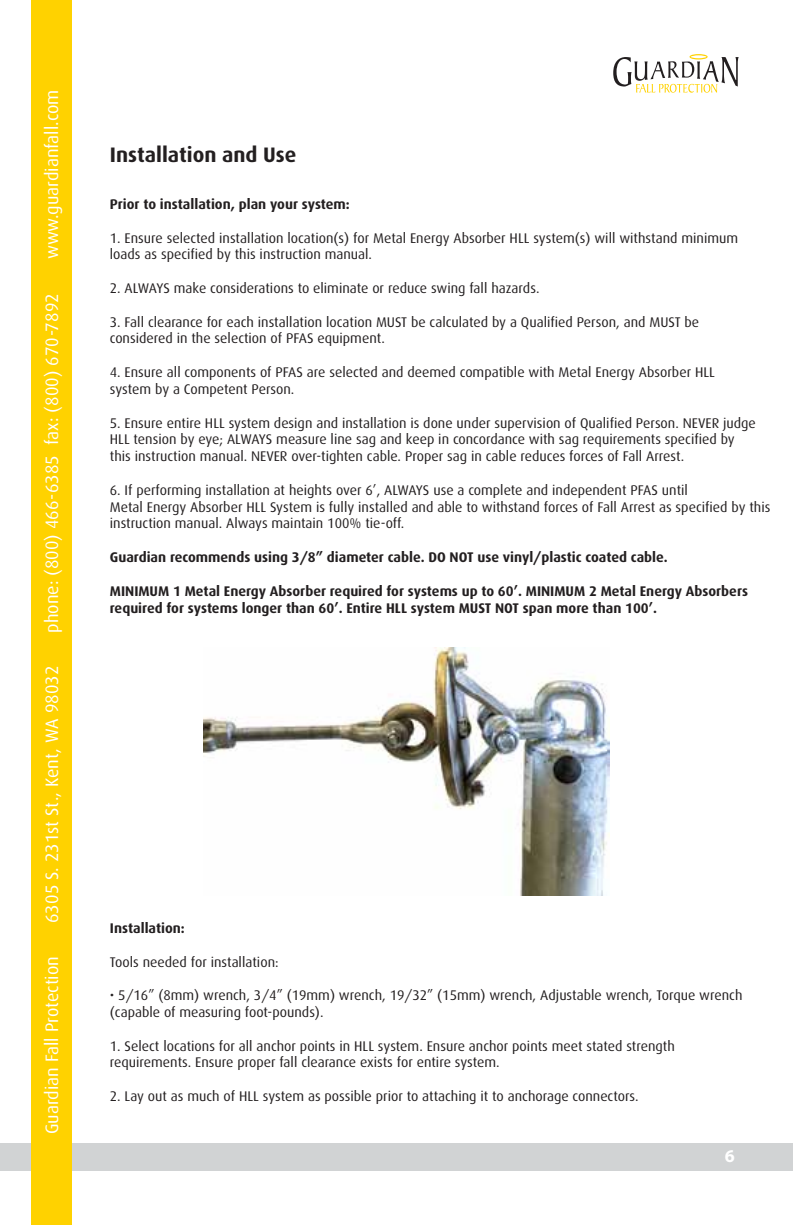
<style>
.page{position:relative;width:793px;height:1225px;background:#fff}
.page>*{position:absolute;margin:0;border:0;box-sizing:border-box;transform-origin:0 0}
.t1{font:700 21px "Dax";color:#231f20}
.t2{font:18px "Dax";color:#fff}
.t3{font:700 18px "Myriad Pro";color:#fff}
.t4{font:14px/16.8px "Dax";color:#231f20}
.t5{font:700 14px/16.8px "Dax";color:#231f20}
</style>
<div class="page">
<div style="left:0;top:1143px;width:792px;height:27px;background:#d1d3d4"></div>
<div style="left:32px;top:0;width:40px;height:1224px;background:#ffd200"></div>
<svg style="left:613px;top:54px;width:125px;height:39px"></svg>
<img style="left:203px;top:647px;width:405px;height:248px">
<p class="t2" style="left:42px;top:259px;width:171px;rotate:-90deg">www.guardianfall.com</p>
<p class="t2" style="left:42px;top:632px;width:341px;rotate:-90deg">phone: (800) 466-6385 fax: (800) 670-7892</p>
<p class="t2" style="left:42px;top:922px;width:258px;rotate:-90deg">6305 S. 231st St., Kent, WA 98032</p>
<p class="t2" style="left:42px;top:1134px;width:179px;rotate:-90deg">Guardian Fall Protection</p>
<h1 class="t1" style="left:110px;top:142px;width:188px">Installation and Use</h1>
<p class="t5" style="left:110px;top:196px;width:241px">Prior to installation, plan your system:</p>
<p class="t4" style="left:110px;top:229px;width:629px">1. Ensure selected installation location(s) for Metal Energy Absorber HLL system(s) will withstand minimum loads as specified by this instruction manual.</p>
<p class="t4" style="left:110px;top:280px;width:431px">2. ALWAYS make considerations to eliminate or reduce swing fall hazards.</p>
<p class="t4" style="left:110px;top:313px;width:590px">3. Fall clearance for each installation location MUST be calculated by a Qualified Person, and MUST be considered in the selection of PFAS equipment.</p>
<p class="t4" style="left:110px;top:364px;width:606px">4. Ensure all components of PFAS are selected and deemed compatible with Metal Energy Absorber HLL system by a Competent Person.</p>
<p class="t4" style="left:110px;top:414px;width:647px">5. Ensure entire HLL system design and installation is done under supervision of Qualified Person. NEVER judge<br>HLL tension by eye; ALWAYS measure line sag and keep in concordance with sag requirements specified by this instruction manual. NEVER over-tighten cable. Proper sag in cable reduces forces of Fall Arrest.</p>
<p class="t4" style="left:110px;top:481px;width:661px">6. If performing installation at heights over 6’, ALWAYS use a complete and independent PFAS until<br>Metal Energy Absorber HLL System is fully installed and able to withstand forces of Fall Arrest as specified by this instruction manual. Always maintain 100% tie-off.</p>
<p class="t5" style="left:110px;top:548px;width:559px">Guardian recommends using 3/8” diameter cable. DO NOT use vinyl/plastic coated cable.</p>
<p class="t5" style="left:110px;top:582px;width:639px">MINIMUM 1 Metal Energy Absorber required for systems up to 60’. MINIMUM 2 Metal Energy Absorbers required for systems longer than 60’. Entire HLL system MUST NOT span more than 100’.</p>
<p class="t5" style="left:110px;top:919px;width:76px">Installation:</p>
<p class="t4" style="left:110px;top:953px;width:170px">Tools needed for installation:</p>
<p class="t4" style="left:110px;top:986px;width:633px">• 5/16” (8mm) wrench, 3/4” (19mm) wrench, 19/32” (15mm) wrench, Adjustable wrench, Torque wrench (capable of measuring foot-pounds).</p>
<p class="t4" style="left:110px;top:1037px;width:566px">1. Select locations for all anchor points in HLL system. Ensure anchor points meet stated strength requirements. Ensure proper fall clearance exists for entire system.</p>
<p class="t4" style="left:110px;top:1087px;width:530px">2. Lay out as much of HLL system as possible prior to attaching it to anchorage connectors.</p>
<p class="t3" style="left:724px;top:1144px;width:11px">6</p>
</div>
